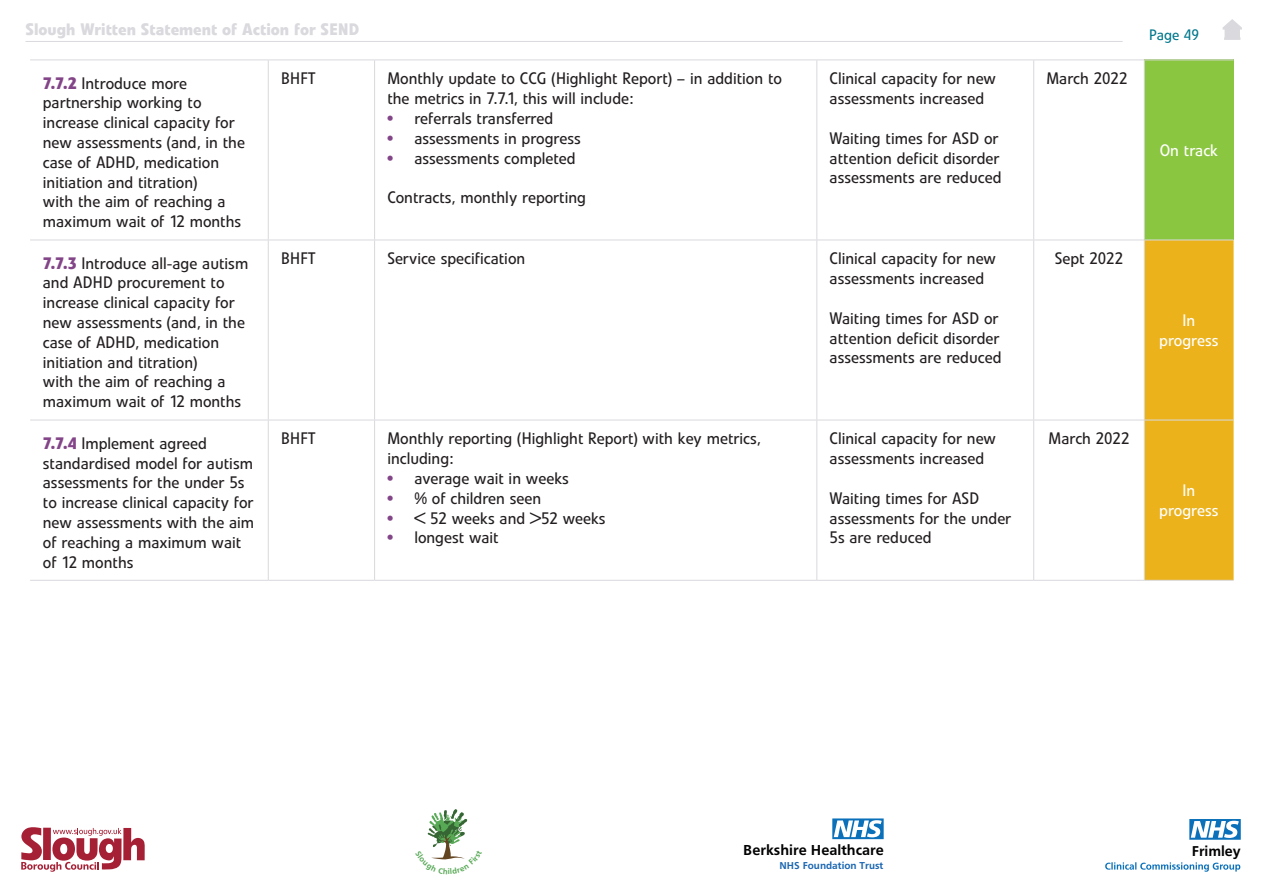
<style>
.page{position:relative;width:1263px;height:893px;background:#fff}
.page>*{position:absolute;margin:0;border:0;box-sizing:border-box;transform-origin:0 0}
.Table_body{font:16.5px/19.8px "Evo BQ";color:#231f20}
.t1{font:700 16.5px "Evo BQ";color:#d9d9de}
.Table_body-2{font:16.5px/19.8px "Evo BQ";color:#fff;text-align:center}
.t2{font:700 15px "Frutiger";color:#000001}
.t3{font:15px "Evo BQ";color:#00778c}
.t4{font:700 14.85px "Frutiger";color:#000001}
.t5{font:700 10.5px "Frutiger";color:#1b67b2}
.s1{font-weight:700;color:#834588}
</style>
<div class="page">
<svg style="left:1105px;top:862px;width:135px;height:10px"></svg>
<svg style="left:1189px;top:819px;width:52px;height:21px"></svg>
<svg style="left:21px;top:827px;width:124px;height:45px"></svg>
<hr style="left:26px;top:41px;width:1097px;height:1px;background:#d9d9de">
<svg style="left:832px;top:818px;width:52px;height:21px"></svg>
<svg style="left:1222px;top:19px;width:20px;height:21px"></svg>
<div style="left:1144px;top:60px;width:89px;height:180px;background:#8bc640"></div>
<div style="left:1145px;top:241px;width:88px;height:339px;background:#ecb21b"></div>
<hr style="left:1144px;top:60px;width:89px;height:1px;background:#d9d9de">
<hr style="left:1144px;top:60px;width:1px;height:180px;background:#d9d9de">
<hr style="left:1144px;top:240px;width:89px;height:1px;background:#d9d9de">
<hr style="left:1144px;top:240px;width:1px;height:180px;background:#d9d9de">
<hr style="left:1144px;top:420px;width:89px;height:1px;background:#d9d9de">
<hr style="left:1144px;top:420px;width:1px;height:160px;background:#d9d9de">
<hr style="left:1144px;top:580px;width:89px;height:1px;background:#d9d9de">
<hr style="left:268px;top:60px;width:1px;height:180px;background:#d9d9de">
<hr style="left:374px;top:60px;width:1px;height:180px;background:#d9d9de">
<hr style="left:816px;top:60px;width:1px;height:180px;background:#d9d9de">
<hr style="left:1033px;top:60px;width:1px;height:180px;background:#d9d9de">
<hr style="left:268px;top:240px;width:1px;height:180px;background:#d9d9de">
<hr style="left:374px;top:240px;width:1px;height:180px;background:#d9d9de">
<hr style="left:816px;top:240px;width:1px;height:180px;background:#d9d9de">
<hr style="left:1033px;top:240px;width:1px;height:180px;background:#d9d9de">
<hr style="left:268px;top:420px;width:1px;height:160px;background:#d9d9de">
<hr style="left:374px;top:420px;width:1px;height:160px;background:#d9d9de">
<hr style="left:816px;top:420px;width:1px;height:160px;background:#d9d9de">
<hr style="left:1033px;top:420px;width:1px;height:160px;background:#d9d9de">
<hr style="left:30px;top:240px;width:238px;height:1px;background:#d9d9de">
<hr style="left:268px;top:240px;width:107px;height:1px;background:#d9d9de">
<hr style="left:375px;top:240px;width:442px;height:1px;background:#d9d9de">
<hr style="left:817px;top:240px;width:217px;height:1px;background:#d9d9de">
<hr style="left:1034px;top:240px;width:110px;height:1px;background:#d9d9de">
<hr style="left:30px;top:420px;width:238px;height:1px;background:#d9d9de">
<hr style="left:268px;top:420px;width:107px;height:1px;background:#d9d9de">
<hr style="left:375px;top:420px;width:442px;height:1px;background:#d9d9de">
<hr style="left:817px;top:420px;width:217px;height:1px;background:#d9d9de">
<hr style="left:1034px;top:420px;width:110px;height:1px;background:#d9d9de">
<hr style="left:30px;top:580px;width:238px;height:1px;background:#d9d9de">
<hr style="left:268px;top:580px;width:107px;height:1px;background:#d9d9de">
<hr style="left:375px;top:580px;width:442px;height:1px;background:#d9d9de">
<hr style="left:817px;top:580px;width:217px;height:1px;background:#d9d9de">
<hr style="left:1034px;top:580px;width:110px;height:1px;background:#d9d9de">
<hr style="left:30px;top:60px;width:238px;height:1px;background:#d9d9de">
<hr style="left:268px;top:60px;width:107px;height:1px;background:#d9d9de">
<hr style="left:375px;top:60px;width:442px;height:1px;background:#d9d9de">
<hr style="left:817px;top:60px;width:217px;height:1px;background:#d9d9de">
<hr style="left:1034px;top:60px;width:110px;height:1px;background:#d9d9de">
<svg style="left:427px;top:809px;width:41px;height:51px"></svg>
<p class="t1" style="left:26px;top:19px;width:335px">Slough Written Statement of Action for SEND</p>
<p class="t3" style="left:1149px;top:26px;width:51px">Page 49</p>
<p class="Table_body" style="left:43px;top:73px;width:204px"><span class="s1">7.7.2</span> Introduce more partnership working to increase clinical capacity for new assessments (and, in the case of ADHD, medication initiation and titration)<br>with the aim of reaching a maximum wait of 12 months</p>
<p class="Table_body" style="left:281px;top:69px;width:37px">BHFT</p>
<p class="Table_body" style="left:387px;top:69px;width:396px">Monthly update to CCG (Highlight Report) – in addition to the metrics in 7.7.1, this will include:</p>
<p class="Table_body" style="left:387px;top:108px;width:167px"><span class="s1">•</span> referrals transferred</p>
<p class="Table_body" style="left:387px;top:128px;width:195px"><span class="s1">•</span> assessments in progress</p>
<p class="Table_body" style="left:387px;top:148px;width:190px"><span class="s1">•</span> assessments completed</p>
<p class="Table_body" style="left:387px;top:188px;width:200px">Contracts, monthly reporting</p>
<p class="Table_body" style="left:830px;top:69px;width:168px">Clinical capacity for new assessments increased</p>
<p class="Table_body" style="left:830px;top:128px;width:173px">Waiting times for ASD or attention deficit disorder assessments are reduced</p>
<p class="Table_body" style="left:43px;top:253px;width:207px"><span class="s1">7.7.3</span> Introduce all-age autism and ADHD procurement to increase clinical capacity for new assessments (and, in the case of ADHD, medication initiation and titration)<br>with the aim of reaching a maximum wait of 12 months</p>
<p class="Table_body" style="left:281px;top:249px;width:37px">BHFT</p>
<p class="Table_body" style="left:387px;top:249px;width:139px">Service specification</p>
<p class="Table_body" style="left:830px;top:249px;width:168px">Clinical capacity for new assessments increased</p>
<p class="Table_body" style="left:830px;top:308px;width:173px">Waiting times for ASD or attention deficit disorder assessments are reduced</p>
<p class="Table_body" style="left:43px;top:433px;width:213px"><span class="s1">7.7.4</span> Implement agreed standardised model for autism assessments for the under 5s to increase clinical capacity for new assessments with the aim of reaching a maximum wait of 12 months</p>
<p class="Table_body" style="left:281px;top:429px;width:37px">BHFT</p>
<p class="Table_body" style="left:387px;top:429px;width:375px">Monthly reporting (Highlight Report) with key metrics, including:</p>
<p class="Table_body" style="left:387px;top:469px;width:183px"><span class="s1">•</span> average wait in weeks</p>
<p class="Table_body" style="left:387px;top:488px;width:155px"><span class="s1">•</span> % of children seen</p>
<p class="Table_body" style="left:387px;top:508px;width:220px"><span class="s1">•</span> &lt; 52 weeks and &gt;52 weeks</p>
<p class="Table_body" style="left:387px;top:528px;width:113px"><span class="s1">•</span> longest wait</p>
<p class="Table_body" style="left:830px;top:429px;width:168px">Clinical capacity for new assessments increased</p>
<p class="Table_body" style="left:830px;top:488px;width:183px">Waiting times for ASD assessments for the under<br>5s are reduced</p>
<p class="Table_body" style="left:1046px;top:69px;width:82px">March 2022</p>
<p class="Table_body-2" style="left:1160px;top:140px;width:60px">On track</p>
<p class="Table_body" style="left:1055px;top:249px;width:70px">Sept 2022</p>
<p class="Table_body-2" style="left:1159px;top:310px;width:61px">In progress</p>
<p class="Table_body" style="left:1048px;top:429px;width:82px">March 2022</p>
<p class="Table_body-2" style="left:1159px;top:481px;width:61px">In progress</p>
<p class="t2" style="left:743px;top:842px;width:142px">Berkshire Healthcare</p>
<p class="t5" style="left:779px;top:859px;width:105px">NHS Foundation Trust</p>
<p class="t4" style="left:1192px;top:842px;width:51px">Frimley</p>
</div>
